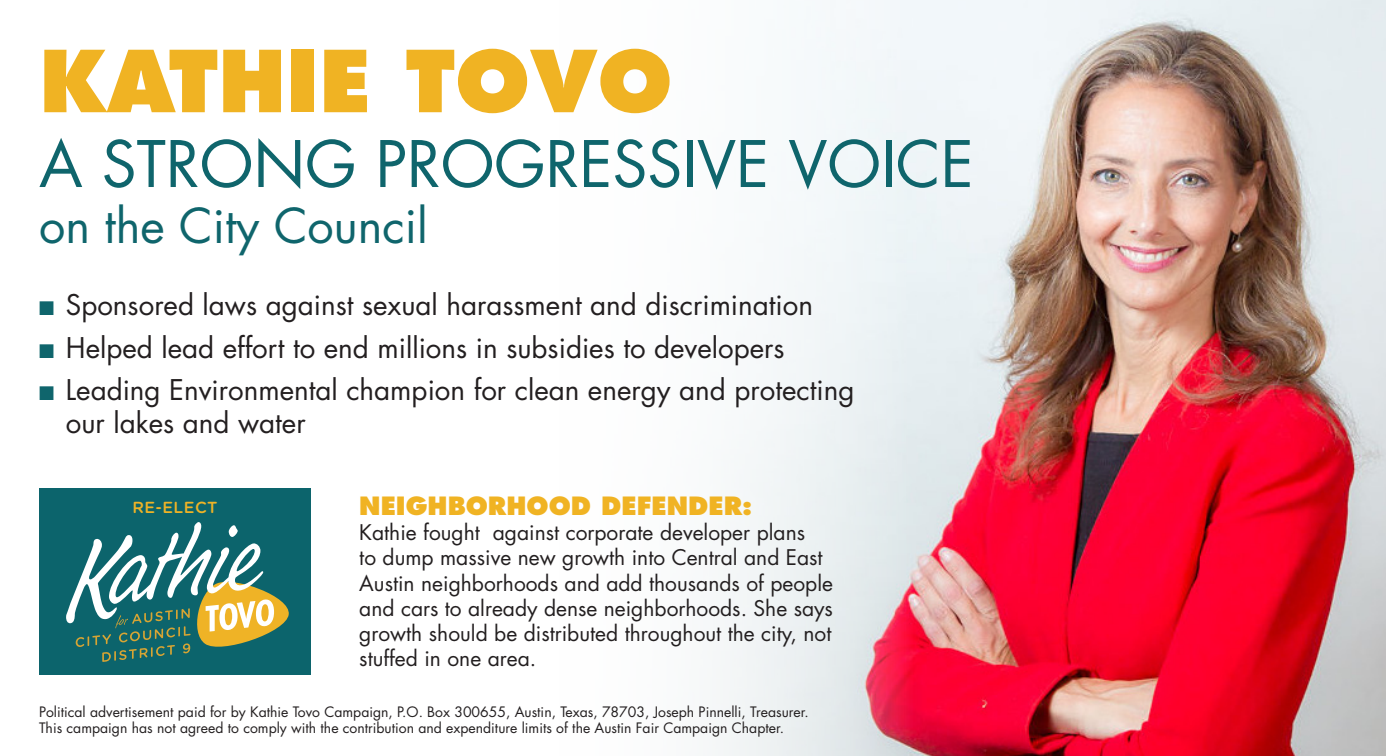
<style>
.page{position:relative;width:1386px;height:756px;background:#fff}
.page>*{position:absolute;margin:0;border:0;box-sizing:border-box;transform-origin:0 0}
.t1{font:800 82.95px "Futura";color:#f0b323}
.t2{font:62.3px "Futura";color:#0f656c}
.t3{font:46.9px "Futura";color:#0f656c}
.t4{font:27.82px/33.2px "Futura";color:#231f20}
.t5{font:800 24.5px "Futura";color:#f0b323}
.t6{font:21px/25.2px "Futura";color:#231f20}
.t7{font:500 16.1px "Gotham Rounded";letter-spacing:.025em;color:#efb326}
.t8{font:14px/16.8px "Futura";color:#231f20}
.s1{color:#0f656c}
</style>
<div class="page">
<div style="left:39px;top:489px;width:272px;height:186px;background:#0c646c"></div>
<svg style="left:66px;top:522px;width:223px;height:140px"></svg>
<img style="left:715px;top:0;width:671px;height:756px">
<p class="t1" style="left:39px;top:30px;width:635px">KATHIE TOVO</p>
<p class="t2" style="left:39px;top:121px;width:936px">A STRONG PROGRESSIVE VOICE</p>
<p class="t3" style="left:39px;top:194px;width:390px">on the City Council</p>
<p class="t4" style="left:39px;top:288px;width:776px"><span class="s1">■</span> Sponsored laws against sexual harassment and discrimination</p>
<p class="t4" style="left:39px;top:330px;width:747px"><span class="s1">■</span> Helped lead effort to end millions in subsidies to developers</p>
<p class="t4" style="left:66px;top:373px;width:790px;text-indent:-27px"><span class="s1">■</span> Leading Environmental champion for clean energy and protecting our lakes and water</p>
<p class="t7" style="left:132px;top:495px;width:87px">RE-ELECT</p>
<p class="t5" style="left:359px;top:491px;width:395px">NEIGHBORHOOD DEFENDER:</p>
<p class="t6" style="left:359px;top:520px;width:475px">Kathie fought against corporate developer plans<br>to dump massive new growth into Central and East Austin neighborhoods and add thousands of people and cars to already dense neighborhoods. She says growth should be distributed throughout the city, not stuffed in one area.</p>
<p class="t8" style="left:39px;top:703px;width:771px">Political advertisement paid for by Kathie Tovo Campaign, P.O. Box 300655, Austin, Texas, 78703, Joseph Pinnelli, Treasurer.<br>This campaign has not agreed to comply with the contribution and expenditure limits of the Austin Fair Campaign Chapter.</p>
</div>
